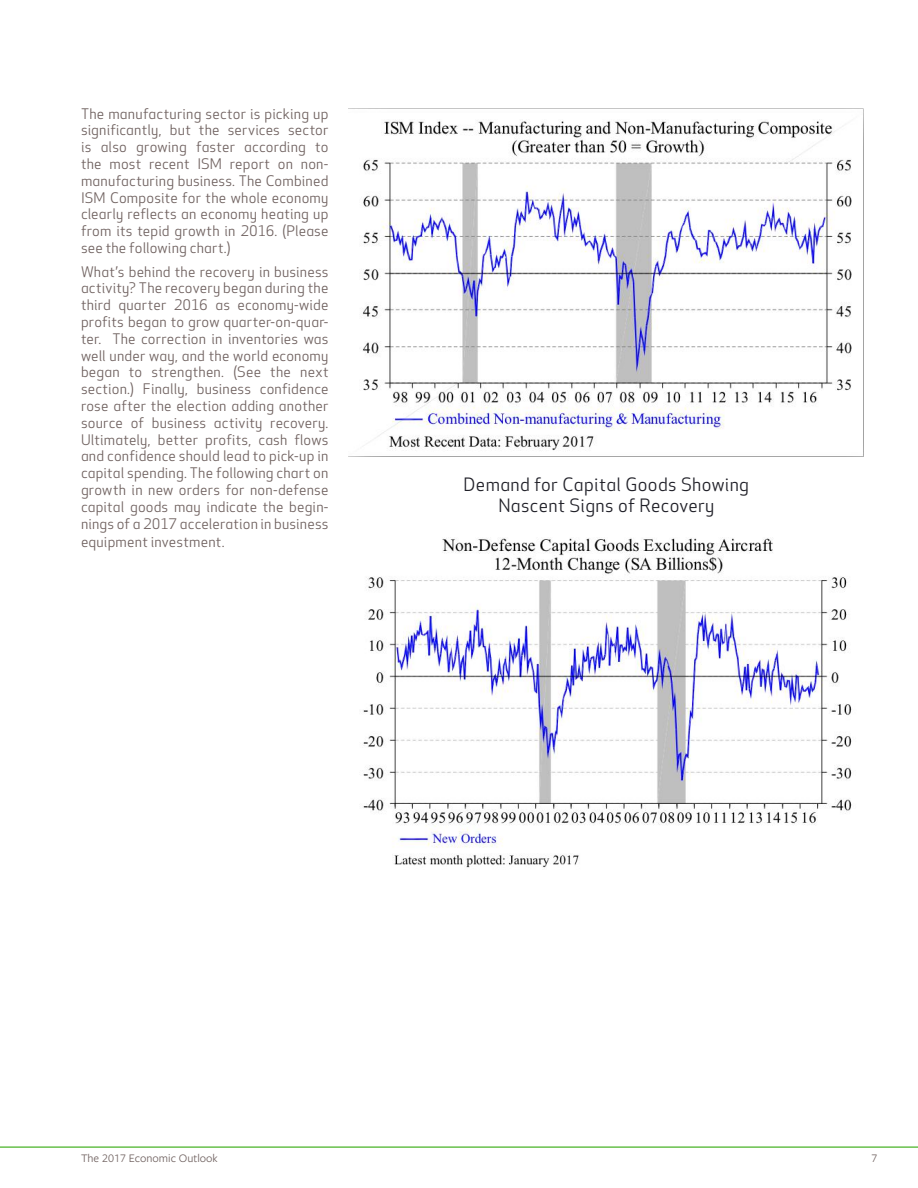
<style>
.page{position:relative;width:918px;height:1188px;background:#fff}
.page>*{position:absolute;margin:0;border:0;box-sizing:border-box;transform-origin:0 0}
.t1{font:18px/21.6px "Huntington Apex";letter-spacing:.02em;color:#202028;text-align:center}
.t2{font:14.25px/16.8px "Huntington Apex";letter-spacing:.01em;color:#6f615f;text-align:justify}
.t3{font:12px "Freight Sans Pro";color:#6f615f}
</style>
<div class="page">
<hr style="left:0;top:1146px;width:918px;height:2px;background:#67c04a">
<img style="left:349px;top:109px;width:515px;height:348px">
<img style="left:363px;top:538px;width:489px;height:330px">
<p class="t2" style="left:81px;top:106px;width:249px">The manufacturing sector is picking up significantly, but the services sector is also growing faster according to the most recent ISM report on non&shy;manufacturing business. The Combined ISM Composite for the whole economy clearly reflects an economy heating up from its tepid growth in 2016. (Please see the following chart.)</p>
<p class="t2" style="left:81px;top:264px;width:249px">What’s behind the recovery in business activity? The recovery began during the third quarter 2016 as economy-wide profits began to grow quarter-on-quar&shy;ter. The correction in inventories was well under way, and the world economy began to strengthen. (See the next section.) Finally, business confidence rose after the election adding another source of business activity recovery.<br>Ultimately, better profits, cash flows and confidence should lead to pick-up in capital spending. The following chart on growth in new orders for non-defense capital goods may indicate the begin&shy;nings of a 2017 acceleration in business equipment investment.</p>
<p class="t1" style="left:464px;top:474px;width:287px">Demand for Capital Goods Showing<br>Nascent Signs of Recovery</p>
<p class="t3" style="left:81px;top:1150px;width:138px">The 2017 Economic Outlook</p>
<p class="t3" style="left:872px;top:1150px;width:7px">7</p>
</div>
